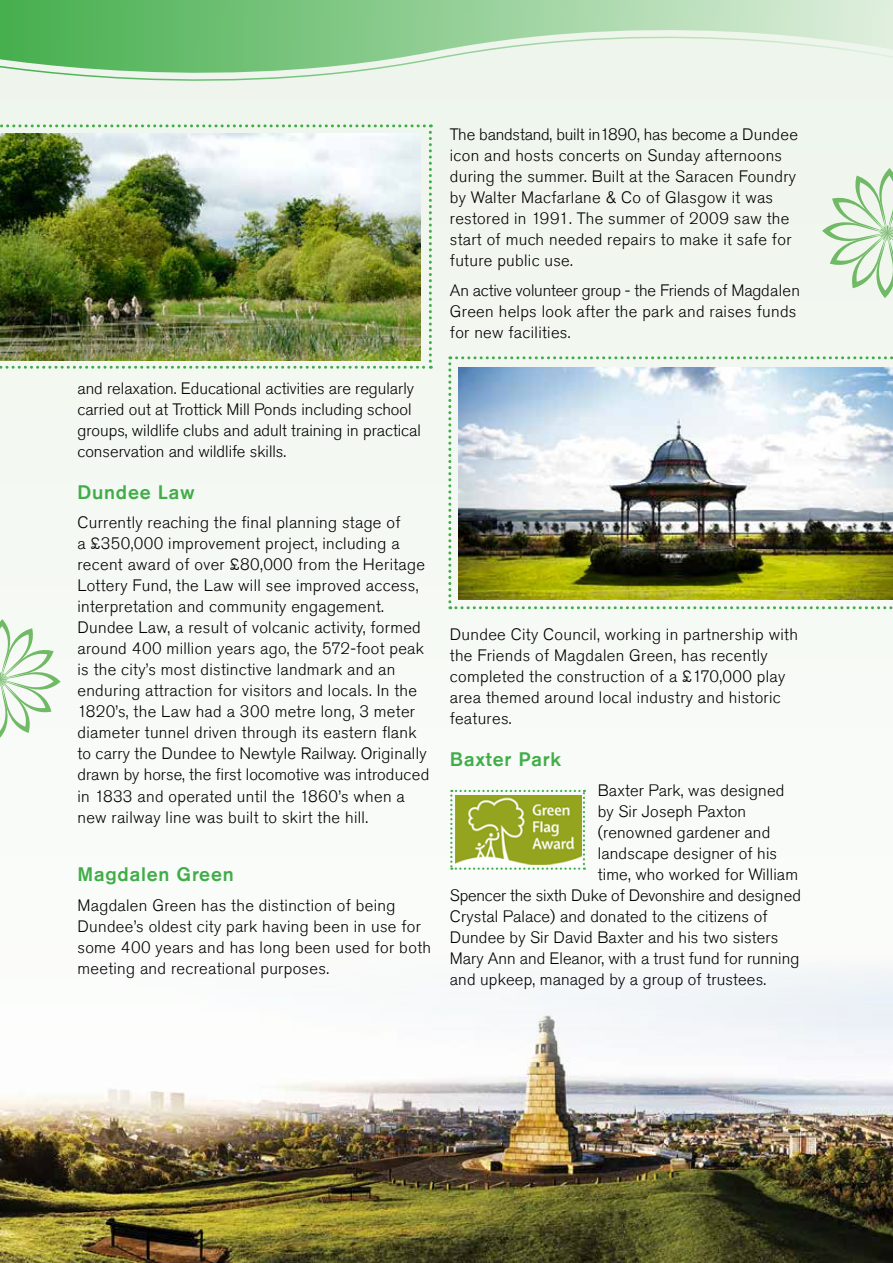
<style>
.page{position:relative;width:893px;height:1263px;background:#f6faf5}
.page>*{position:absolute;margin:0;border:0;box-sizing:border-box;transform-origin:0 0}
.t1{font:500 19.5px "Akzidenz Grotesk Std";letter-spacing:.04em;color:#41ad49}
.t2{font:300 16.5px/21px "Akzidenz Grotesk Std";letter-spacing:.02em;color:#000}
.t3{font:300 16.5px/21px "Akzidenz Grotesk Std";color:#000}
.t4{font:300 16.5px "Akzidenz Grotesk Std";letter-spacing:-.01em;color:#000}
</style>
<div class="page">
<img style="left:0;top:994px;width:893px;height:269px">
<svg style="left:0;top:124px;width:432px;height:245px"></svg>
<svg style="left:0;top:0;width:893px;height:81px"></svg>
<svg style="left:0;top:619px;width:61px;height:119px"></svg>
<svg style="left:822px;top:168px;width:71px;height:130px"></svg>
<img style="left:0;top:134px;width:421px;height:226px">
<svg style="left:448px;top:356px;width:445px;height:253px"></svg>
<img style="left:459px;top:367px;width:434px;height:232px">
<svg style="left:450px;top:790px;width:135px;height:80px"></svg>
<img style="left:455px;top:796px;width:127px;height:68px">
<p class="t3" style="left:77px;top:378px;width:345px">and relaxation. Educational activities are regularly carried out at Trottick Mill Ponds including school groups, wildlife clubs and adult training in practical conservation and wildlife skills.</p>
<p class="t1" style="left:77px;top:480px;width:119px">Dundee Law</p>
<p class="t2" style="left:77px;top:512px;width:353px">Currently reaching the final planning stage of<br>a £350,000 improvement project, including a recent award of over £80,000 from the Heritage Lottery Fund, the Law will see improved access, interpretation and community engagement.<br>Dundee Law, a result of volcanic activity, formed around 400 million years ago, the 572-foot peak is the city’s most distinctive landmark and an enduring attraction for visitors and locals. In the 1820’s, the Law had a 300 metre long, 3 meter diameter tunnel driven through its eastern flank to carry the Dundee to Newtyle Railway. Originally drawn by horse, the first locomotive was introduced in 1833 and operated until the 1860’s when a new railway line was built to skirt the hill.</p>
<p class="t1" style="left:77px;top:863px;width:158px">Magdalen Green</p>
<p class="t2" style="left:77px;top:895px;width:355px">Magdalen Green has the distinction of being Dundee’s oldest city park having been in use for some 400 years and has long been used for both meeting and recreational purposes.</p>
<p class="t2" style="left:450px;top:124px;width:350px">The bandstand, built in1890, has become a Dundee icon and hosts concerts on Sunday afternoons during the summer. Built at the Saracen Foundry by Walter Macfarlane &amp; Co of Glasgow it was restored in 1991. The summer of 2009 saw the start of much needed repairs to make it safe for future public use.</p>
<p class="t2" style="left:450px;top:280px;width:352px">An active volunteer group - the Friends of Magdalen<br>Green helps look after the park and raises funds for new facilities.</p>
<p class="t2" style="left:450px;top:624px;width:350px">Dundee City Council, working in partnership with the Friends of Magdalen Green, has recently completed the construction of a £170,000 play area themed around local industry and historic features.</p>
<p class="t1" style="left:450px;top:747px;width:113px">Baxter Park</p>
<p class="t2" style="left:598px;top:780px;width:188px">Baxter Park, was designed</p>
<p class="t2" style="left:598px;top:801px;width:150px">by Sir Joseph Paxton</p>
<p class="t2" style="left:598px;top:822px;width:174px">(renowned gardener and</p>
<p class="t2" style="left:598px;top:843px;width:181px">landscape designer of his</p>
<p class="t2" style="left:598px;top:864px;width:202px">time, who worked for William</p>
<p class="t4" style="left:450px;top:886px;width:353px">Spencer the sixth Duke of Devonshire and designed</p>
<p class="t2" style="left:450px;top:906px;width:319px">Crystal Palace) and donated to the citizens of</p>
<p class="t2" style="left:450px;top:927px;width:330px">Dundee by Sir David Baxter and his two sisters</p>
<p class="t3" style="left:450px;top:948px;width:351px">Mary Ann and Eleanor, with a trust fund for running</p>
<p class="t2" style="left:450px;top:969px;width:318px">and upkeep, managed by a group of trustees.</p>
</div>
